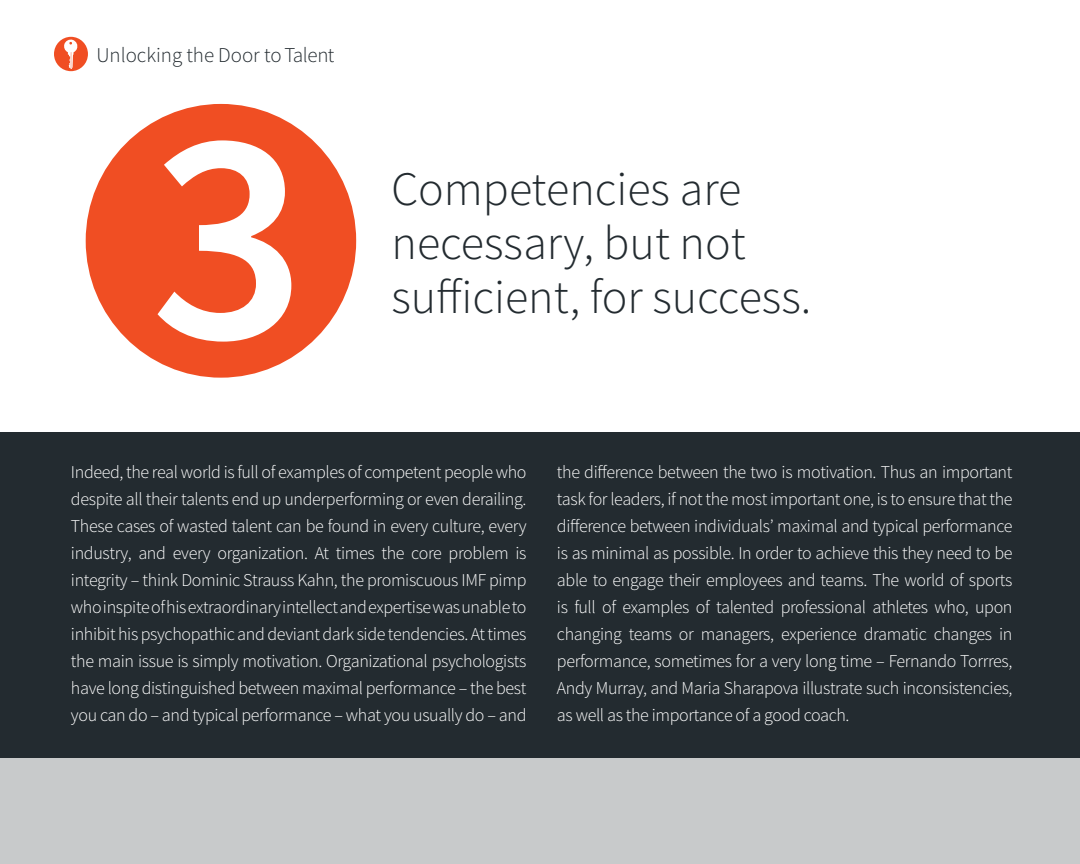
<style>
.page{position:relative;width:1080px;height:864px;background:#fff}
.page>*{position:absolute;margin:0;border:0;box-sizing:border-box;transform-origin:0 0}
.t1{font:600 304.8px "Source Sans Pro";color:#fff}
.t2{font:300 48px/54px "Source Sans Pro";color:#232b30}
.t3{font:300 21px "Source Sans Pro";color:#232b30}
.t4{font:300 18px/27px "Source Sans Pro";letter-spacing:-.02em;color:#fff;text-align:justify}
</style>
<div class="page">
<div style="left:86px;top:104px;width:270px;height:274px;background:#f04e23;border-radius:50%"></div>
<div style="left:0;top:756px;width:1080px;height:108px;background:#c8cacb"></div>
<div style="left:0;top:432px;width:1080px;height:326px;background:#232b30"></div>
<svg style="left:54px;top:37px;width:34px;height:34px"></svg>
<p class="t3" style="left:96px;top:42px;width:240px">Unlocking the Door to Talent</p>
<p class="t1" style="left:150px;top:44px;width:158px">3</p>
<p class="t2" style="left:392px;top:162px;width:356px">Competencies are necessary, but not</p>
<p class="t2" style="left:392px;top:270px;width:421px">sufficient, for success.</p>
<p class="t4" style="left:71px;top:459px;width:457px">Indeed, the real world is full of examples of competent people who despite all their talents end up underperforming or even derailing.<br>These cases of wasted talent can be found in every culture, every industry, and every organization. At times the core problem is integrity – think Dominic Strauss Kahn, the promiscuous IMF pimp who inspite of his extraordinary intellect and expertise was unable to inhibit his psychopathic and deviant dark side tendencies. At times the main issue is simply motivation. Organizational psychologists have long distinguished between maximal performance – the best you can do – and typical performance – what you usually do – and</p>
<p class="t4" style="left:557px;top:459px;width:457px">the difference between the two is motivation. Thus an important task for leaders, if not the most important one, is to ensure that the difference between individuals’ maximal and typical performance is as minimal as possible. In order to achieve this they need to be able to engage their employees and teams. The world of sports is full of examples of talented professional athletes who, upon changing teams or managers, experience dramatic changes in performance, sometimes for a very long time – Fernando Torrres, Andy Murray, and Maria Sharapova illustrate such inconsistencies, as well as the importance of a good coach.</p>
</div>
